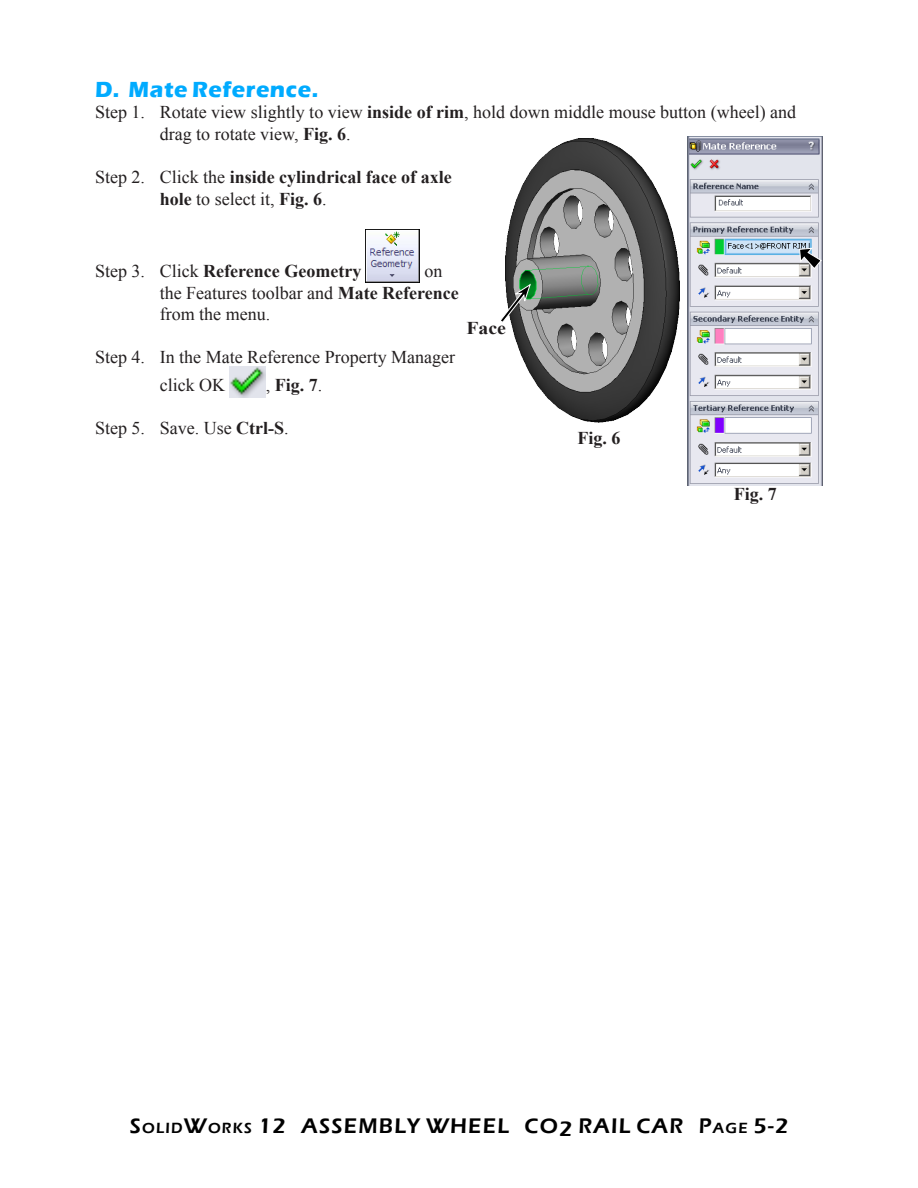
<style>
.page{position:relative;width:918px;height:1188px;background:#fff}
.page>*{position:absolute;margin:0;border:0;box-sizing:border-box;transform-origin:0 0}
.Subhead_1{font:700 22.5px "Eras ITC";letter-spacing:.025em;color:#00abff}
.t1{font:600 21.75px "Eras ITC";letter-spacing:.055em;color:#000}
.Body_text{font:18px/21.6px "Times New Roman";color:#231f20}
.Body_text-2{font:700 18px/21.6px "Times New Roman";color:#231f20}
.Fig_No{font:700 18px "Times New Roman";color:#231f20}
.Coor{font:700 18px "Times New Roman";color:#231f20;scale:1.1 1}
.s1{font-weight:700}
.s2{font-weight:400}
.s3{font-size:15.15px}
</style>
<div class="page">
<img style="left:366px;top:230px;width:54px;height:53px">
<img style="left:230px;top:367px;width:36px;height:30px">
<img style="left:506px;top:138px;width:174px;height:284px">
<svg style="left:501px;top:284px;width:30px;height:39px"></svg>
<img style="left:688px;top:137px;width:135px;height:348px">
<svg style="left:799px;top:248px;width:23px;height:21px"></svg>
<p class="Subhead_1" style="left:95px;top:76px;width:225px">D. Mate Reference.</p>
<p class="Body_text" style="left:160px;top:101px;width:638px;text-indent:-65px">Step 1. Rotate view slightly to view <span class="s1">inside of rim</span>, hold down middle mouse button (wheel) and drag to rotate view, <span class="s1">Fig. 6</span>.</p>
<p class="Body_text-2" style="left:160px;top:166px;width:293px;text-indent:-65px"><span class="s2">Step 2. Click the</span> inside cylindrical face of axle hole <span class="s2">to select it,</span> Fig. 6<span class="s2">.</span></p>
<p class="Body_text-2" style="left:95px;top:260px;width:268px"><span class="s2">Step 3. Click</span> Reference Geometry</p>
<p class="Body_text" style="left:160px;top:260px;width:301px;text-indent:265px">on the Features toolbar and <span class="s1">Mate Reference </span>from the menu.</p>
<p class="Body_text" style="left:160px;top:343px;width:297px;line-height:27.9px;text-indent:-65px">Step 4. In the Mate Reference Property Manager click OK</p>
<p class="Body_text-2" style="left:266px;top:374px;width:58px"><span class="s2">,</span> Fig. 7<span class="s2">.</span></p>
<p class="Body_text" style="left:95px;top:417px;width:195px">Step 5. Save. Use <span class="s1">Ctrl-S</span>.</p>
<p class="Coor" style="left:466px;top:315px;width:37px">Face</p>
<p class="Fig_No" style="left:577px;top:425px;width:45px">Fig. 6</p>
<p class="Fig_No" style="left:734px;top:482px;width:45px">Fig. 7</p>
<p class="t1" style="left:130px;top:1114px;width:660px">S<span class="s3">OLID</span>W<span class="s3">ORKS</span> 12 ASSEMBLY WHEEL CO2 RAIL CAR P<span class="s3">AGE</span> 5-2</p>
</div>
